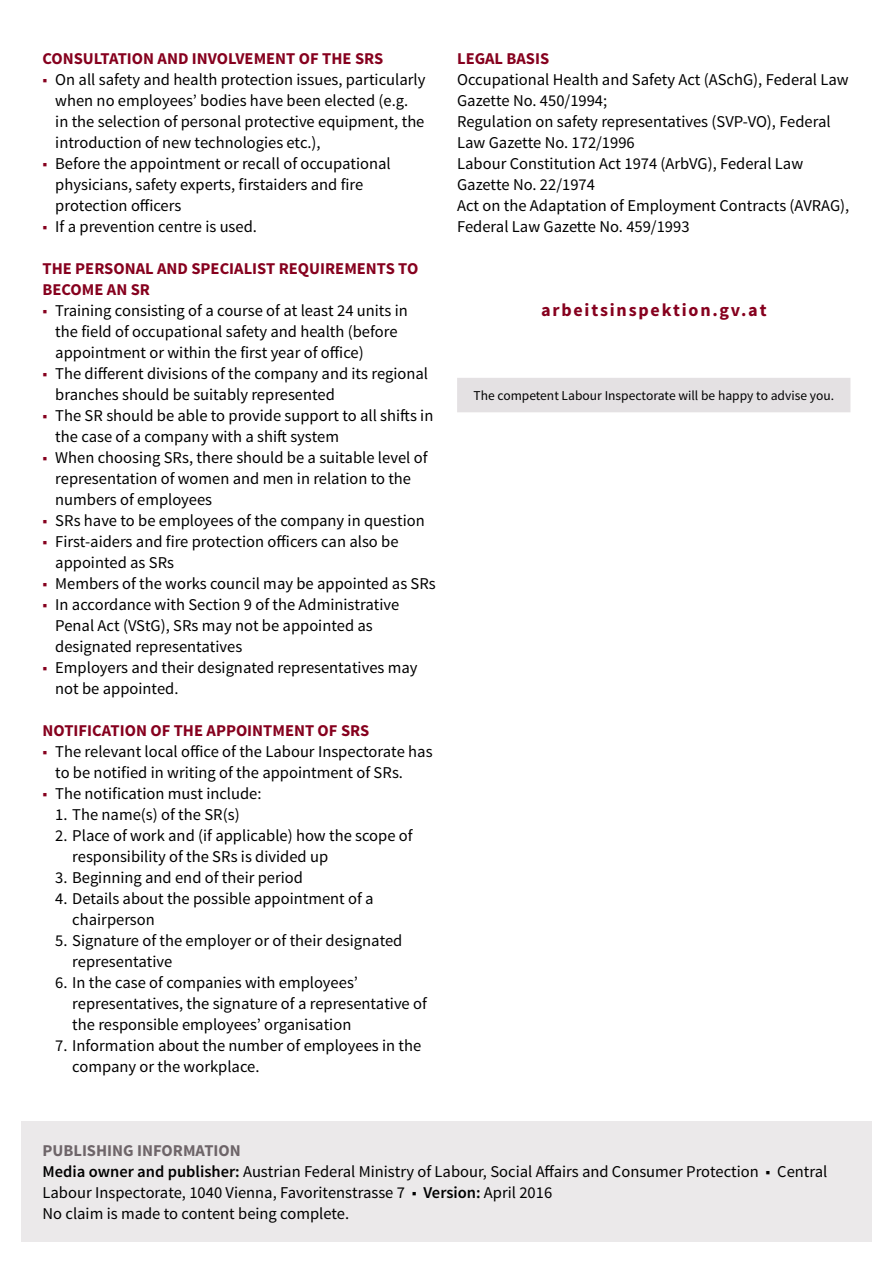
<style>
.page{position:relative;width:893px;height:1263px;background:#fff}
.page>*{position:absolute;margin:0;border:0;box-sizing:border-box;transform-origin:0 0}
.AI-Website-Link{font:700 18px "Source Sans Pro";letter-spacing:.1em;color:#86001e}
.Fließtext{font:16.5px/21px "Source Sans Pro";color:#000}
.Überschrift{font:700 16.5px/21px "Source Sans Pro";color:#86001e}
.Impressum__Überschri{font:700 16.5px "Source Sans Pro";color:#6e6569}
.AI_Info{font:13.5px "Source Sans Pro";color:#000}
.s1{color:#86001e}
.s2{font-weight:600}
</style>
<div class="page">
<div style="left:21px;top:1121px;width:851px;height:121px;background:#ebe9ea"></div>
<div style="left:457px;top:378px;width:393px;height:34px;background:#e4e1e3"></div>
<h3 class="Überschrift" style="left:43px;top:48px;width:342px">CONSULTATION AND INVOLVEMENT OF THE SRS</h3>
<p class="Fließtext" style="left:55px;top:69px;width:372px;text-indent:-13px"><span class="s1">■</span> On all safety and health protection issues, particularly when no employees’ bodies have been elected (e.g. in the selection of personal protective equipment, the introduction of new technologies etc.),</p>
<p class="Fließtext" style="left:55px;top:153px;width:337px;text-indent:-13px"><span class="s1">■</span> Before the appointment or recall of occupational physicians, safety experts, firstaiders and fire protection officers</p>
<p class="Fließtext" style="left:43px;top:216px;width:216px"><span class="s1">■</span> If a prevention centre is used.</p>
<h3 class="Überschrift" style="left:43px;top:258px;width:377px">THE PERSONAL AND SPECIALIST REQUIREMENTS TO<br>BECOME AN SR</h3>
<p class="Fließtext" style="left:55px;top:300px;width:354px;text-indent:-13px"><span class="s1">■</span> Training consisting of a course of at least 24 units in the field of occupational safety and health (before appointment or within the first year of office)</p>
<p class="Fließtext" style="left:55px;top:363px;width:374px;text-indent:-13px"><span class="s1">■</span> The different divisions of the company and its regional branches should be suitably represented</p>
<p class="Fließtext" style="left:55px;top:405px;width:380px;text-indent:-13px"><span class="s1">■</span> The SR should be able to provide support to all shifts in the case of a company with a shift system</p>
<p class="Fließtext" style="left:55px;top:447px;width:374px;text-indent:-13px"><span class="s1">■</span> When choosing SRs, there should be a suitable level of representation of women and men in relation to the numbers of employees</p>
<p class="Fließtext" style="left:43px;top:510px;width:384px"><span class="s1">■</span> SRs have to be employees of the company in question</p>
<p class="Fließtext" style="left:55px;top:531px;width:345px;text-indent:-13px"><span class="s1">■</span> First-aiders and fire protection officers can also be appointed as SRs</p>
<p class="Fließtext" style="left:43px;top:573px;width:395px"><span class="s1">■</span> Members of the works council may be appointed as SRs</p>
<p class="Fließtext" style="left:55px;top:594px;width:345px;text-indent:-13px"><span class="s1">■</span> In accordance with Section 9 of the Administrative<br>Penal Act (VStG), SRs may not be appointed as designated representatives</p>
<p class="Fließtext" style="left:55px;top:657px;width:364px;text-indent:-13px"><span class="s1">■</span> Employers and their designated representatives may not be appointed.</p>
<h3 class="Überschrift" style="left:43px;top:720px;width:328px">NOTIFICATION OF THE APPOINTMENT OF SRS</h3>
<p class="Fließtext" style="left:55px;top:741px;width:379px;text-indent:-13px"><span class="s1">■</span> The relevant local office of the Labour Inspectorate has to be notified in writing of the appointment of SRs.</p>
<p class="Fließtext" style="left:43px;top:783px;width:221px"><span class="s1">■</span> The notification must include:</p>
<p class="Fließtext" style="left:55px;top:804px;width:186px">1. The name(s) of the SR(s)</p>
<p class="Fließtext" style="left:72px;top:825px;width:342px;text-indent:-17px">2. Place of work and (if applicable) how the scope of responsibility of the SRs is divided up</p>
<p class="Fließtext" style="left:55px;top:867px;width:249px">3. Beginning and end of their period</p>
<p class="Fließtext" style="left:72px;top:888px;width:303px;text-indent:-17px">4. Details about the possible appointment of a chairperson</p>
<p class="Fließtext" style="left:72px;top:930px;width:332px;text-indent:-17px">5. Signature of the employer or of their designated representative</p>
<p class="Fließtext" style="left:72px;top:972px;width:356px;text-indent:-17px">6. In the case of companies with employees’ representatives, the signature of a representative of the responsible employees’ organisation</p>
<p class="Fließtext" style="left:72px;top:1035px;width:350px;text-indent:-17px">7. Information about the number of employees in the company or the workplace.</p>
<h3 class="Überschrift" style="left:457px;top:48px;width:94px">LEGAL BASIS</h3>
<p class="Fließtext" style="left:457px;top:69px;width:393px">Occupational Health and Safety Act (ASchG), Federal Law<br>Gazette No. 450/1994;</p>
<p class="Fließtext" style="left:457px;top:111px;width:375px">Regulation on safety representatives (SVP-VO), Federal<br>Law Gazette No. 172/1996</p>
<p class="Fließtext" style="left:457px;top:153px;width:348px">Labour Constitution Act 1974 (ArbVG), Federal Law<br>Gazette No. 22/1974</p>
<p class="Fließtext" style="left:457px;top:195px;width:394px">Act on the Adaptation of Employment Contracts (AVRAG),<br>Federal Law Gazette No. 459/1993</p>
<p class="AI-Website-Link" style="left:541px;top:298px;width:227px">arbeitsinspektion.gv.at</p>
<p class="AI_Info" style="left:473px;top:387px;width:362px">The competent Labour Inspectorate will be happy to advise you.</p>
<p class="Impressum__Überschri" style="left:43px;top:1139px;width:200px">PUBLISHING INFORMATION</p>
<p class="Fließtext" style="left:43px;top:1161px;width:786px"><span class="s2">Media owner and publisher:</span> Austrian Federal Ministry of Labour, Social Affairs and Consumer Protection ■ Central<br>Labour Inspectorate, 1040 Vienna, Favoritenstrasse 7 ■ <span class="s2">Version:</span> April 2016</p>
<p class="Fließtext" style="left:43px;top:1203px;width:308px">No claim is made to content being complete.</p>
</div>
